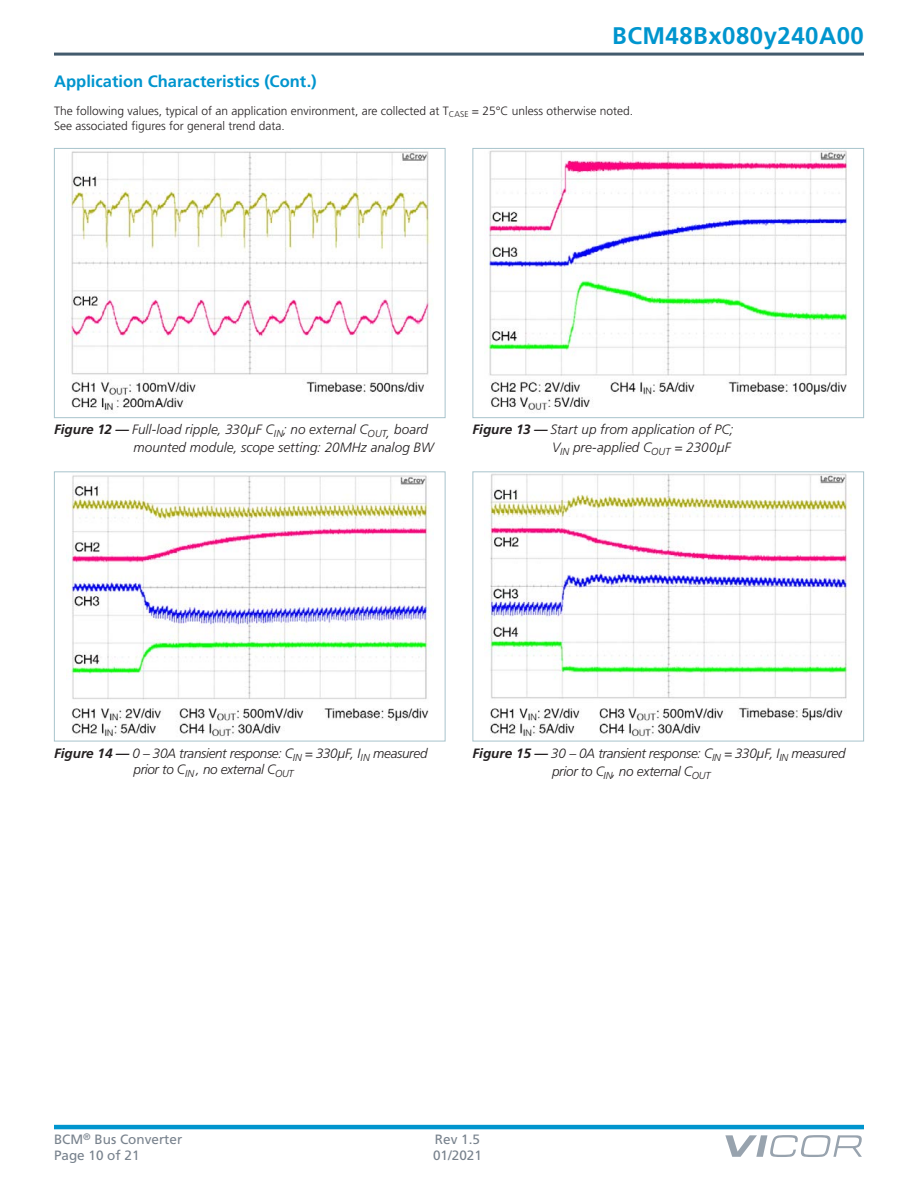
<style>
.page{position:relative;width:918px;height:1188px;background:#fff}
.page>*{position:absolute;margin:0;border:0;box-sizing:border-box;transform-origin:0 0}
.t1{font:700 24px "Frutiger LT Pro";letter-spacing:.02em;color:#0095ce}
.t2{font:700 16.5px "Frutiger LT Pro";color:#0095ce}
.t3{font:italic 300 13.5px/18px "Frutiger LT Pro";letter-spacing:-.005em;color:#231f20}
.t4{font:italic 300 13.5px/16.2px "Frutiger LT Pro";letter-spacing:-.025em;color:#231f20}
.t5{font:13.5px "Frutiger LT Pro";color:#78828d}
.t6{font:300 12px/15px "Frutiger LT Pro";color:#231f20}
.s1{font-weight:700}
.s2{font-style:inherit}
</style>
<div class="page">
<hr style="left:54px;top:1125px;width:810px;height:4px;background:#0095ce">
<svg style="left:725px;top:1135px;width:137px;height:22px"></svg>
<hr style="left:54px;top:53px;width:810px;height:3px;background:#435b6d">
<img style="left:487px;top:150px;width:364px;height:260px">
<div style="left:472px;top:148px;width:392px;height:270px;border:1px solid #a8c4cc"></div>
<img style="left:66px;top:151px;width:364px;height:259px">
<div style="left:54px;top:148px;width:392px;height:270px;border:1px solid #a8c4cc"></div>
<img style="left:488px;top:473px;width:363px;height:264px">
<div style="left:472px;top:471px;width:392px;height:270px;border:1px solid #a8c4cc"></div>
<img style="left:66px;top:475px;width:367px;height:262px">
<div style="left:54px;top:471px;width:392px;height:270px;border:1px solid #a8c4cc"></div>
<h1 class="t1" style="left:612px;top:21px;width:253px">BCM48Bx080y240A00</h1>
<p class="t2" style="left:54px;top:71px;width:264px">Application Characteristics (Cont.)</p>
<p class="t6" style="left:54px;top:104px;width:581px">The following values, typical of an application environment, are collected at T<sub>CASE</sub> = 25°C unless otherwise noted.<br>See associated figures for general trend data.</p>
<p class="t3" style="left:134px;top:421px;width:302px;text-indent:-80px"><span class="s1">Figure 12 —</span> Full-load ripple, 330µF C<sub>IN</sub>; no external C<sub>OUT</sub><span class="s2">,</span> board mounted module, scope setting: 20MHz analog BW</p>
<p class="t3" style="left:472px;top:421px;width:263px;text-align:right"><span class="s1">Figure 13 —</span> Start up from application of PC;<br>V<sub>IN</sub> pre-applied C<sub>OUT</sub> = 2300µF</p>
<p class="t4" style="left:134px;top:745px;width:296px;text-indent:-80px"><span class="s1">Figure 14 —</span> 0 – 30A transient response: C<sub>IN</sub> = 330µF, I<sub>IN</sub> measured prior to C<sub>IN</sub> , no external C<sub>OUT</sub></p>
<p class="t3" style="left:552px;top:744px;width:295px;text-indent:-80px"><span class="s1">Figure 15 —</span> 30 – 0A transient response: C<sub>IN</sub> = 330µF, I<sub>IN</sub> measured prior to C<sub>IN</sub>, no external C<sub>OUT</sub></p>
<p class="t5" style="left:54px;top:1132px;width:130px">BCM<sup>®</sup> Bus Converter</p>
<p class="t5" style="left:435px;top:1132px;width:47px">Rev 1.5</p>
<p class="t5" style="left:54px;top:1148px;width:87px">Page 10 of 21</p>
<p class="t5" style="left:433px;top:1148px;width:50px">01/2021</p>
</div>
